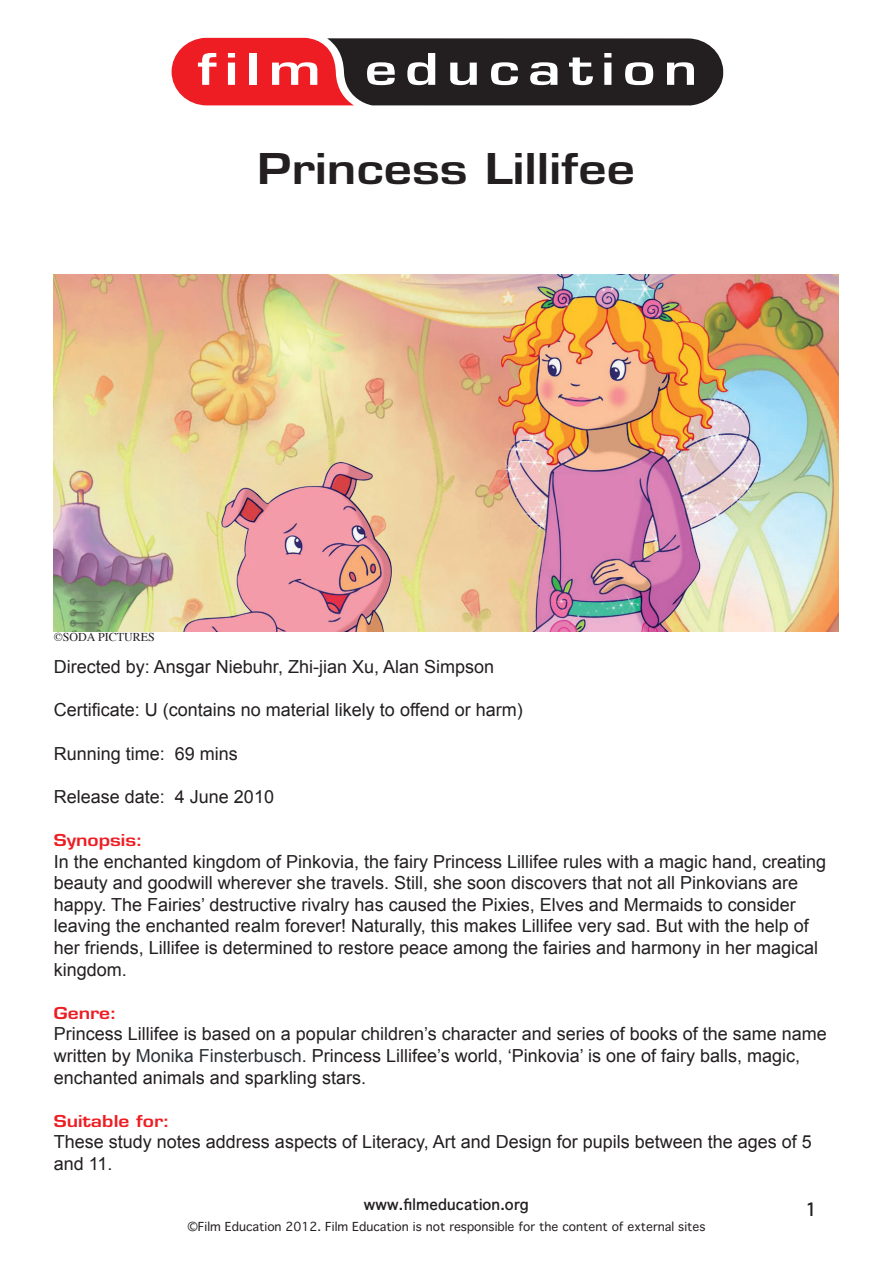
<style>
.page{position:relative;width:893px;height:1263px;background:#fff}
.page>*{position:absolute;margin:0;border:0;box-sizing:border-box;transform-origin:0 0}
.t1{font:700 46.5px "Eurose";color:#231f20}
.t2{font:18px/21.6px "Arial";color:#231f20}
.t3{font:700 18px "Eurose";color:#ee1d23}
.t4{font:700 18px "Thonburi";color:#231f20}
.t5{font:700 15px "Thonburi";color:#231f20}
.t6{font:12px "Thonburi";color:#231f20}
.t7{font:12px "Times";color:#231f20}
.s1{color:#2b3036}
</style>
<div class="page">
<svg style="left:172px;top:38px;width:551px;height:67px;background:#7a4446"></svg>
<img style="left:54px;top:274px;width:785px;height:357px">
<h1 class="t1" style="left:258px;top:143px;width:379px">Princess Lillifee</h1>
<p class="t7" style="left:54px;top:625px;width:102px">©SODA PICTURES</p>
<p class="t2" style="left:54px;top:656px;width:442px">Directed by: Ansgar Niebuhr, Zhi-jian Xu, Alan Simpson</p>
<p class="t2" style="left:54px;top:699px;width:470px">Certificate: U (contains no material likely to offend or harm)</p>
<p class="t2" style="left:54px;top:742px;width:186px">Running time: 69 mins</p>
<p class="t2" style="left:54px;top:786px;width:222px">Release date: 4 June 2010</p>
<p class="t3" style="left:54px;top:830px;width:90px">Synopsis:</p>
<p class="t2" style="left:54px;top:850px;width:774px">In the enchanted kingdom of Pinkovia, the fairy Princess Lillifee rules with a magic hand, creating beauty and goodwill wherever she travels. Still, she soon discovers that not all Pinkovians are happy. The Fairies’ destructive rivalry has caused the Pixies, Elves and Mermaids to consider leaving the enchanted realm forever! Naturally, this makes Lillifee very sad. But with the help of her friends, Lillifee is determined to restore peace among the fairies and harmony in her magical kingdom.</p>
<p class="t3" style="left:54px;top:1003px;width:65px">Genre:</p>
<p class="t2" style="left:54px;top:1023px;width:775px">Princess Lillifee is based on a popular children’s character and series of books of the same name written by <span class="s1">Monika Finsterbusch</span>. Princess Lillifee’s world, ‘Pinkovia’ is one of fairy balls, magic, enchanted animals and sparkling stars.</p>
<p class="t3" style="left:54px;top:1111px;width:118px">Suitable for:</p>
<p class="t2" style="left:54px;top:1131px;width:760px">These study notes address aspects of Literacy, Art and Design for pupils between the ages of 5 and 11.</p>
<p class="t5" style="left:364px;top:1192px;width:167px">www.filmeducation.org</p>
<p class="t6" style="left:187px;top:1216px;width:520px">©Film Education 2012. Film Education is not responsible for the content of external sites</p>
<p class="t4" style="left:805px;top:1194px;width:13px">1</p>
</div>
